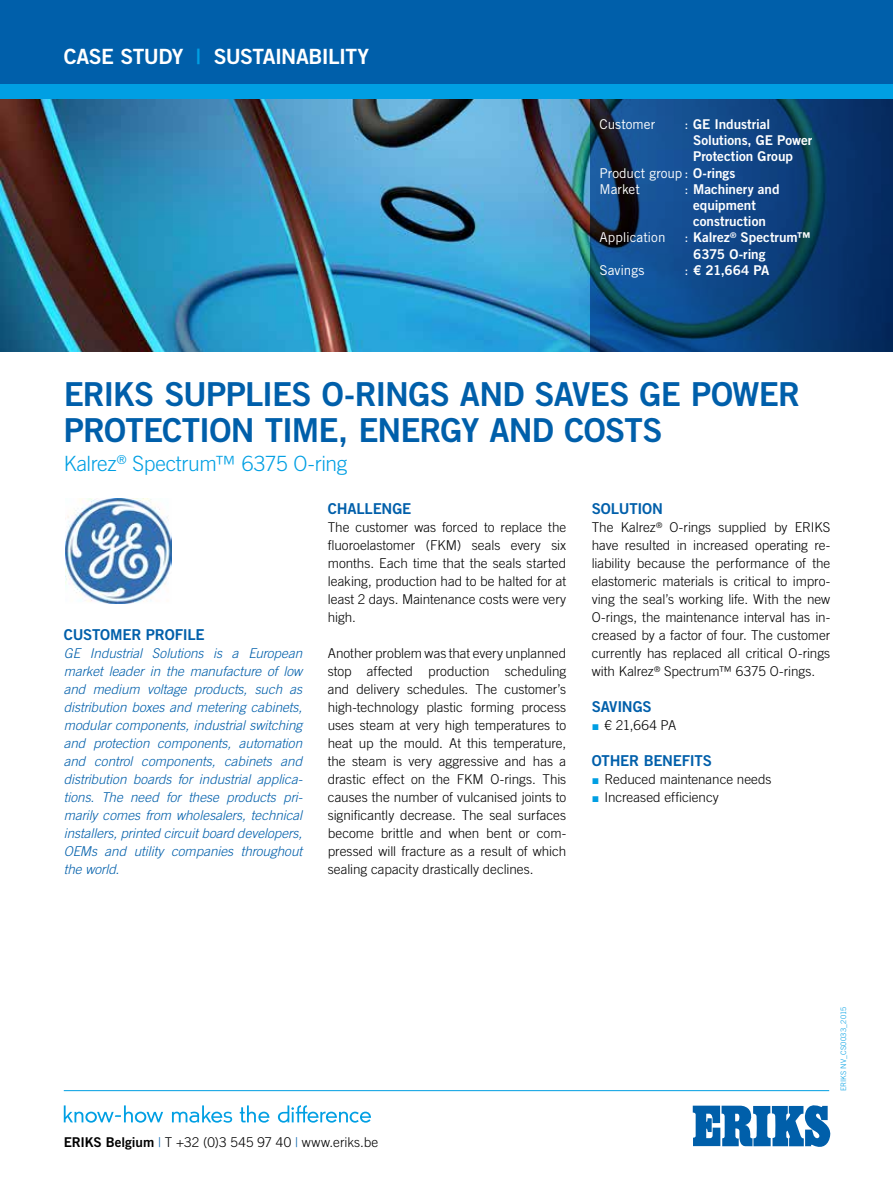
<style>
.page{position:relative;width:893px;height:1187px;background:#fff}
.page>*{position:absolute;margin:0;border:0;box-sizing:border-box;transform-origin:0 0}
.t1{font:33px/36px "Trade Gothic LT Std Bd 2";letter-spacing:-.025em;color:#005faa}
.t2{font:300 21px "Trade Gothic LT Std";letter-spacing:-.015em;color:#009fe3}
.t3{font:21px "Trade Gothic LT Std Bd 2";letter-spacing:-.03em;color:#fff}
.t4{font:15px "Trade Gothic LT Std Bd 2";letter-spacing:-.015em;color:#005faa}
.t5{font:300 13.5px/18px "Trade Gothic LT Std";color:#000;text-align:justify}
.t6{font:italic 300 13.5px/18px "Trade Gothic LT Std";color:#005faa;text-align:justify}
.t7{font:13.5px/16.2px "Trade Gothic LT Std Bd 2";color:#fff}
.t8{font:13.5px/16.2px "Trade Gothic LT Std";color:#fff}
.t9{font:300 7.5px "Trade Gothic LT Std";letter-spacing:.025em;color:#009fe3}
.s1{color:#009fe3}
.s2{font-family:"Trade Gothic LT Std"}
.s3{font-family:"Trade Gothic LT Std Bd 2"}
.s4{font-family:"Trade Gothic LT Std Bd 2";font-weight:400}
.s5{color:#005faa}
</style>
<div class="page">
<div style="left:0;top:0;width:893px;height:85px;background:#005faa"></div>
<div style="left:0;top:85px;width:893px;height:15px;background:#009fe3"></div>
<svg style="left:693px;top:1105px;width:138px;height:42px"></svg>
<svg style="left:64px;top:1105px;width:99px;height:17px"></svg>
<svg style="left:172px;top:1105px;width:60px;height:17px"></svg>
<svg style="left:240px;top:1105px;width:29px;height:17px"></svg>
<svg style="left:278px;top:1105px;width:93px;height:17px"></svg>
<img style="left:0;top:100px;width:591px;height:252px">
<svg style="left:591px;top:100px;width:302px;height:252px;background:#0d4077"></svg>
<hr style="left:64px;top:1090px;width:765px;height:1px;background:#009fe3">
<img style="left:66px;top:498px;width:106px;height:105px">
<h2 class="t3" style="left:64px;top:43px;width:307px">CASE STUDY <span class="s1">|</span> SUSTAINABILITY</h2>
<p class="t8" style="left:600px;top:116px;width:57px">Customer</p>
<p class="t7" style="left:693px;top:116px;width:121px;text-indent:-9px"><span class="s2">:</span> GE Industrial<br>Solutions, GE Power<br>Protection Group</p>
<p class="t8" style="left:600px;top:164px;width:137px">Product group : <span class="s3">O-rings<br></span>Market</p>
<p class="t7" style="left:693px;top:180px;width:88px;text-indent:-8px"><span class="s2">:</span> Machinery and equipment construction</p>
<p class="t8" style="left:600px;top:229px;width:67px">Application</p>
<p class="t7" style="left:693px;top:229px;width:119px;text-indent:-9px"><span class="s2">:</span> Kalrez<sup>®</sup> Spectrum™<br>6375 O-ring</p>
<p class="t8" style="left:600px;top:262px;width:46px">Savings</p>
<p class="t7" style="left:685px;top:261px;width:86px"><span class="s2">:</span> € 21,664 PA</p>
<h1 class="t1" style="left:64px;top:375px;width:738px">ERIKS SUPPLIES O-RINGS AND SAVES GE POWER<br>PROTECTION TIME, ENERGY AND COSTS</h1>
<h2 class="t2" style="left:64px;top:450px;width:285px">Kalrez<sup>®</sup> Spectrum™ 6375 O-ring</h2>
<p class="t4" style="left:64px;top:625px;width:142px">CUSTOMER PROFILE</p>
<p class="t6" style="left:64px;top:644px;width:240px">GE Industrial Solutions is a European market leader in the manufacture of low and medium voltage products, such as distribution boxes and metering cabinets, modular components, industrial switching and protection components, automation and control components, cabinets and distribution boards for industrial applica&shy;tions. The need for these products pri&shy;marily comes from wholesalers, technical installers, printed circuit board developers, OEMs and utility companies throughout the world.</p>
<p class="t4" style="left:328px;top:499px;width:85px">CHALLENGE</p>
<p class="t5" style="left:328px;top:518px;width:240px">The customer was forced to replace the fluoroelastomer (FKM) seals every six months. Each time that the seals started leaking, production had to be halted for at least 2 days. Maintenance costs were very high.</p>
<p class="t5" style="left:328px;top:644px;width:240px">Another problem was that every unplanned stop affected production scheduling and delivery schedules. The customer’s high-technology plastic forming process uses steam at very high temperatures to heat up the mould. At this temperature, the steam is very aggressive and has a drastic effect on the FKM O-rings. This causes the number of vulcanised joints to significantly decrease. The seal surfaces become brittle and when bent or com&shy;pressed will fracture as a result of which sealing capacity drastically declines.</p>
<p class="t4" style="left:592px;top:499px;width:73px">SOLUTION</p>
<p class="t5" style="left:592px;top:518px;width:240px">The Kalrez<sup>®</sup> O-rings supplied by ERIKS have resulted in increased operating re&shy;liability because the performance of the elastomeric materials is critical to impro&shy;ving the seal’s working life. With the new O-rings, the maintenance interval has in&shy;creased by a factor of four. The customer currently has replaced all critical O-rings with Kalrez<sup>®</sup> Spectrum™ 6375 O-rings.</p>
<p class="t4" style="left:592px;top:697px;width:61px">SAVINGS</p>
<p class="t5" style="left:592px;top:716px;width:86px"><span class="s1">▪</span> € 21,664 PA</p>
<p class="t4" style="left:592px;top:751px;width:122px">OTHER BENEFITS</p>
<p class="t5" style="left:592px;top:770px;width:181px"><span class="s1">▪</span> Reduced maintenance needs</p>
<p class="t5" style="left:592px;top:788px;width:129px"><span class="s1">▪</span> Increased efficiency</p>
<p class="t5" style="left:64px;top:1132px;width:316px"><span class="s4">ERIKS Belgium</span> <span class="s5">|</span> T +32 (0)3 545 97 40 <span class="s5">|</span> www.eriks.be</p>
<p class="t9" style="left:839px;top:1090px;width:85px;rotate:-90deg">ERIKS NV_CS0033_2015</p>
</div>
